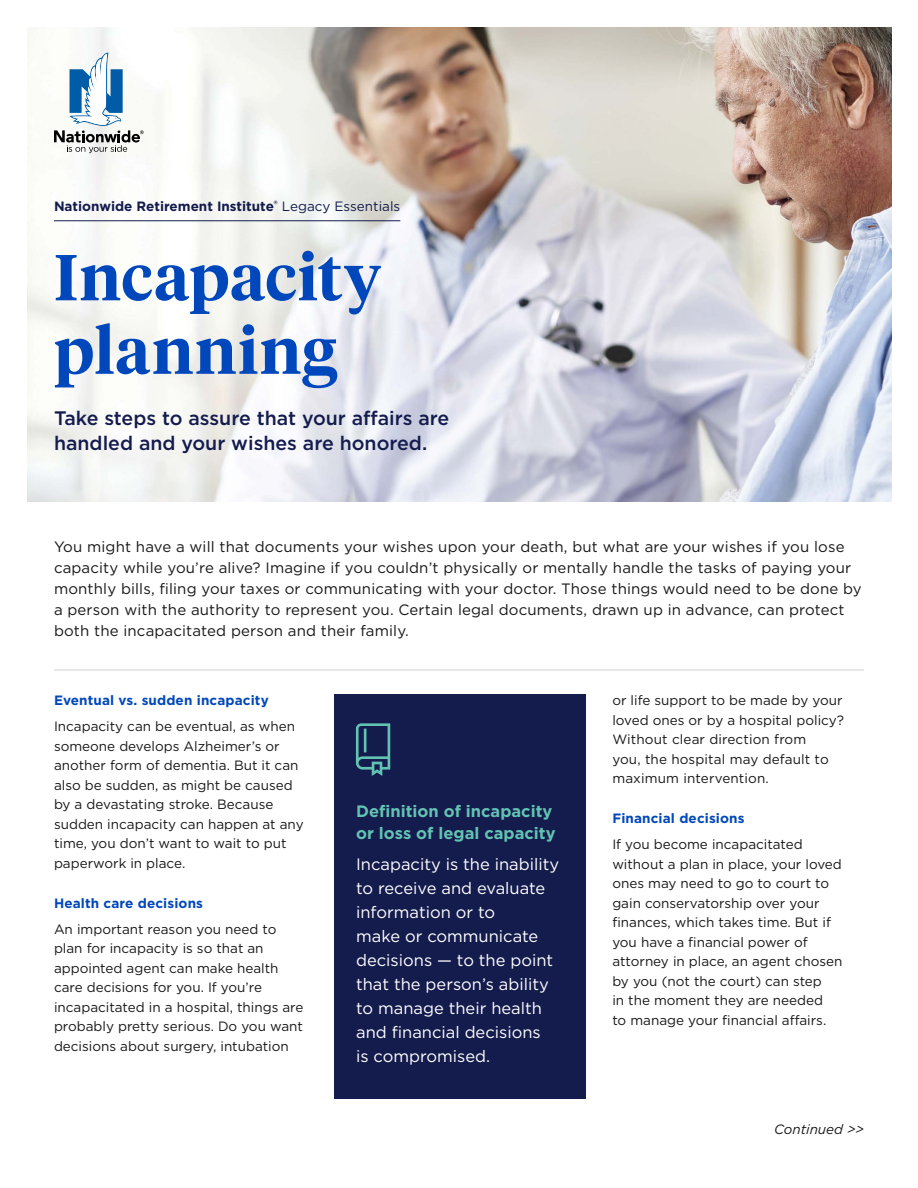
<style>
.page{position:relative;width:918px;height:1188px;background:#fff}
.page>*{position:absolute;margin:0;border:0;box-sizing:border-box;transform-origin:0 0}
.t1{font:600 64.5px/73.5px "Tiempos Headline";letter-spacing:.015em;color:#0047bb}
.t2{font:500 19.5px/25.5px "Gotham";color:#141b4d}
.Body_copy{font:16.5px/24px "Gotham";color:#fff}
.Body_copy-2{font:700 16.5px/22.5px "Gotham";color:#63c3b2}
.Body_copy-3{font:15px/21px "Gotham";letter-spacing:.01em;color:#171717}
.Body_copy-4{font:13.5px/19.5px "Gotham";color:#171717}
.Subheads{font:700 13.5px "Gotham";letter-spacing:.01em;color:#0047bb}
.Body_copy-5{font:700 13.5px "Gotham";color:#141b4d}
.Body_copy-6{font:italic 13.5px "Gotham";color:#171717}
.s1{font-weight:400}
</style>
<div class="page">
<img style="left:28px;top:27px;width:864px;height:474px">
<svg style="left:54px;top:53px;width:90px;height:100px"></svg>
<hr style="left:54px;top:221px;width:346px;height:1px;background:#141b4d">
<div style="left:334px;top:694px;width:251px;height:405px;background:#141b4d"></div>
<hr style="left:54px;top:670px;width:810px;height:1px;background:#d0d3d4">
<svg style="left:356px;top:723px;width:34px;height:53px"></svg>
<p class="Body_copy-5" style="left:54px;top:197px;width:348px">Nationwide Retirement Institute<sup>®</sup> <span class="s1">Legacy Essentials</span></p>
<h1 class="t1" style="left:54px;top:238px;width:329px">Incapacity planning</h1>
<h2 class="t2" style="left:54px;top:405px;width:397px">Take steps to assure that your affairs are handled and your wishes are honored.</h2>
<p class="Body_copy-3" style="left:54px;top:536px;width:809px">You might have a will that documents your wishes upon your death, but what are your wishes if you lose capacity while you’re alive? Imagine if you couldn’t physically or mentally handle the tasks of paying your monthly bills, filing your taxes or communicating with your doctor. Those things would need to be done by a person with the authority to represent you. Certain legal documents, drawn up in advance, can protect both the incapacitated person and their family.</p>
<p class="Subheads" style="left:54px;top:692px;width:216px">Eventual vs. sudden incapacity</p>
<p class="Body_copy-4" style="left:54px;top:717px;width:251px">Incapacity can be eventual, as when someone develops Alzheimer’s or another form of dementia. But it can also be sudden, as might be caused by a devastating stroke. Because sudden incapacity can happen at any time, you don’t want to wait to put paperwork in place.</p>
<p class="Subheads" style="left:54px;top:894px;width:151px">Health care decisions</p>
<p class="Body_copy-4" style="left:54px;top:919px;width:251px">An important reason you need to plan for incapacity is so that an appointed agent can make health care decisions for you. If you’re incapacitated in a hospital, things are probably pretty serious. Do you want decisions about surgery, intubation</p>
<p class="Body_copy-2" style="left:356px;top:800px;width:201px">Definition of incapacity or loss of legal capacity</p>
<p class="Body_copy" style="left:356px;top:852px;width:205px">Incapacity is the inability to receive and evaluate information or to<br>make or communicate decisions — to the point that the person’s ability to manage their health and financial decisions<br>is compromised.</p>
<p class="Body_copy-4" style="left:612px;top:690px;width:233px">or life support to be made by your loved ones or by a hospital policy?<br>Without clear direction from<br>you, the hospital may default to maximum intervention.</p>
<p class="Subheads" style="left:612px;top:809px;width:134px">Financial decisions</p>
<p class="Body_copy-4" style="left:612px;top:834px;width:232px">If you become incapacitated without a plan in place, your loved ones may need to go to court to gain conservatorship over your finances, which takes time. But if you have a financial power of attorney in place, an agent chosen by you (not the court) can step<br>in the moment they are needed<br>to manage your financial affairs.</p>
<p class="Body_copy-6" style="left:774px;top:1121px;width:91px">Continued &gt;&gt;</p>
</div>
